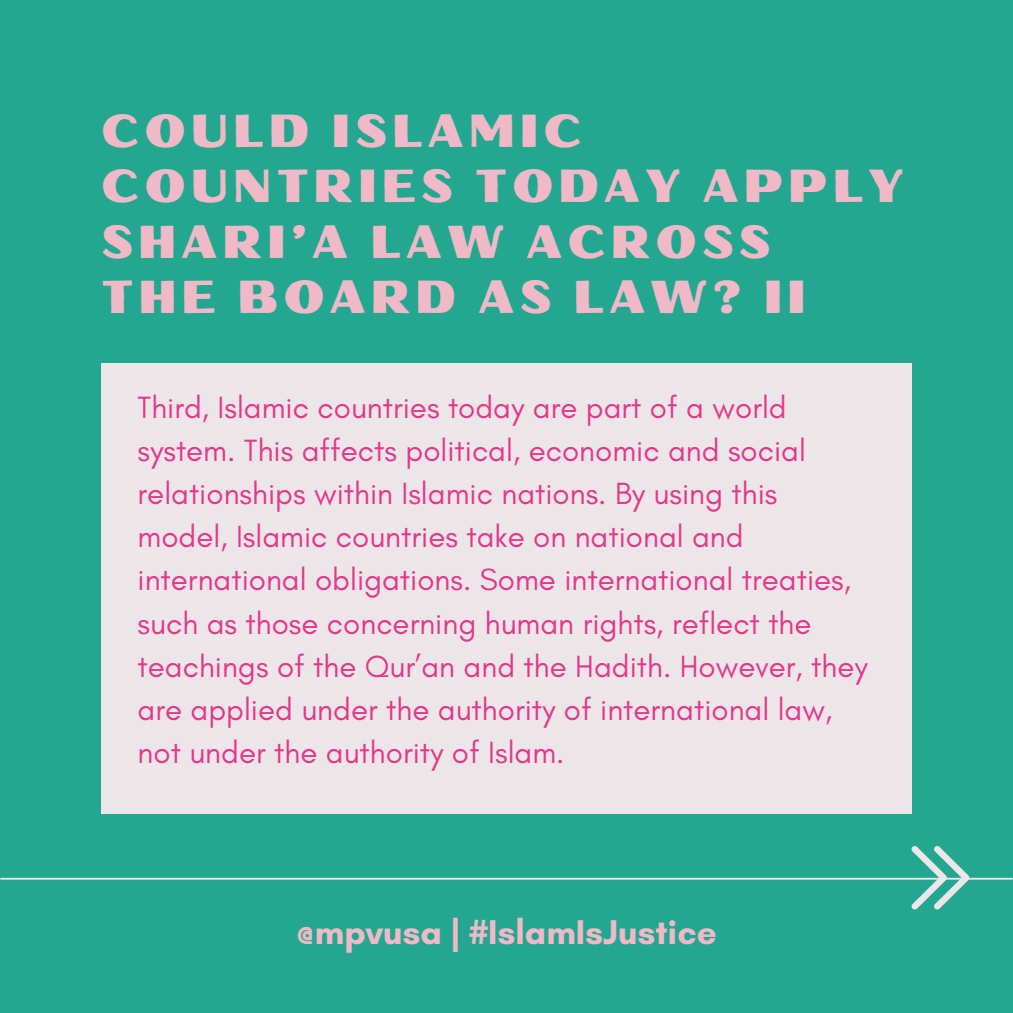
<style>
.page{position:relative;width:1013px;height:1013px;background:#fff}
.page>*{position:absolute;margin:0;border:0;box-sizing:border-box;transform-origin:0 0}
.t1{font:46.25px/55.2px "Oilvare Base";letter-spacing:.1em;color:#efb9c7}
.t2{font:700 35px "Glacial Indifference";color:#efb9c7}
.t3{font:31.25px/43.1px "Glacial Indifference";color:#e3388c}
</style>
<div class="page">
<div style="left:0;top:0;width:1012px;height:1012px;background:#24a790"></div>
<div style="left:101px;top:363px;width:810px;height:450px;background:#ece6e8"></div>
<hr style="left:1px;top:877px;width:1011px;height:2px;background:#ece6e8">
<svg style="left:911px;top:846px;width:58px;height:63px"></svg>
<p class="t1" style="left:101px;top:103px;width:804px">COULD ISLAMIC<br>COUNTRIES TODAY APPLY<br>SHARI’A LAW ACROSS<br>THE BOARD AS LAW? II</p>
<p class="t3" style="left:138px;top:385px;width:731px">Third, Islamic countries today are part of a world system. This affects political, economic and social relationships within Islamic nations. By using this model, Islamic countries take on national and international obligations. Some international treaties, such as those concerning human rights, reflect the teachings of the Qur’an and the Hadith. However, they are applied under the authority of international law, not under the authority of Islam.</p>
<p class="t2" style="left:296px;top:910px;width:422px">@mpvusa | #IslamIsJustice</p>
</div>
